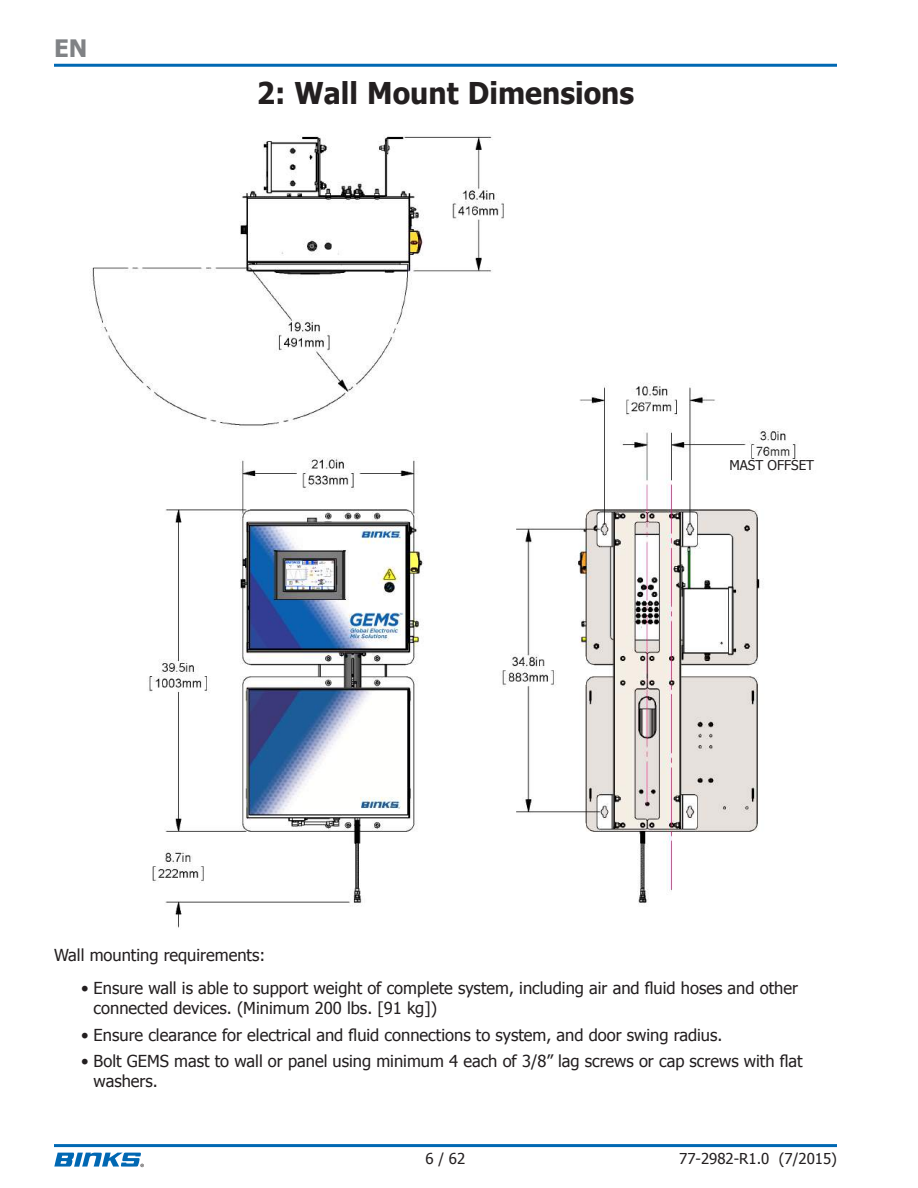
<style>
.page{position:relative;width:918px;height:1188px;background:#fff}
.page>*{position:absolute;margin:0;border:0;box-sizing:border-box;transform-origin:0 0}
.t1{font:700 30px "Tahoma";color:#231f20;scale:.95 1}
.t2{font:700 24px "Tahoma";color:#808285}
.t3{font:16.5px/19.8px "Tahoma";color:#231f20}
.t4{font:15px "Tahoma";color:#231f20}
.t5{font:13.5px "Tahoma";color:#231f20}
</style>
<div class="page">
<hr style="left:54px;top:64px;width:783px;height:3px;background:#0168b3">
<hr style="left:54px;top:1144px;width:783px;height:3px;background:#0168b3">
<svg style="left:54px;top:1153px;width:90px;height:14px"></svg>
<img style="left:90px;top:136px;width:720px;height:792px">
<div style="left:729px;top:459px;width:87px;height:11px;background:#fff"></div>
<h2 class="t2" style="left:54px;top:32px;width:35px">EN</h2>
<h1 class="t1" style="left:257px;top:72px;width:399px">2: Wall Mount Dimensions</h1>
<p class="t5" style="left:730px;top:456px;width:86px">MAST OFFSET</p>
<p class="t3" style="left:54px;top:944px;width:213px">Wall mounting requirements:</p>
<p class="t3" style="left:94px;top:978px;width:706px;text-indent:-13px">• Ensure wall is able to support weight of complete system, including air and fluid hoses and other connected devices. (Minimum 200 lbs. [91 kg])</p>
<p class="t3" style="left:81px;top:1024px;width:643px">• Ensure clearance for electrical and fluid connections to system, and door swing radius.</p>
<p class="t3" style="left:94px;top:1050px;width:711px;text-indent:-13px">• Bolt GEMS mast to wall or panel using minimum 4 each of 3/8” lag screws or cap screws with flat washers.</p>
<p class="t4" style="left:426px;top:1148px;width:41px">6 / 62</p>
<p class="t4" style="left:679px;top:1148px;width:159px">77-2982-R1.0 (7/2015)</p>
</div>
